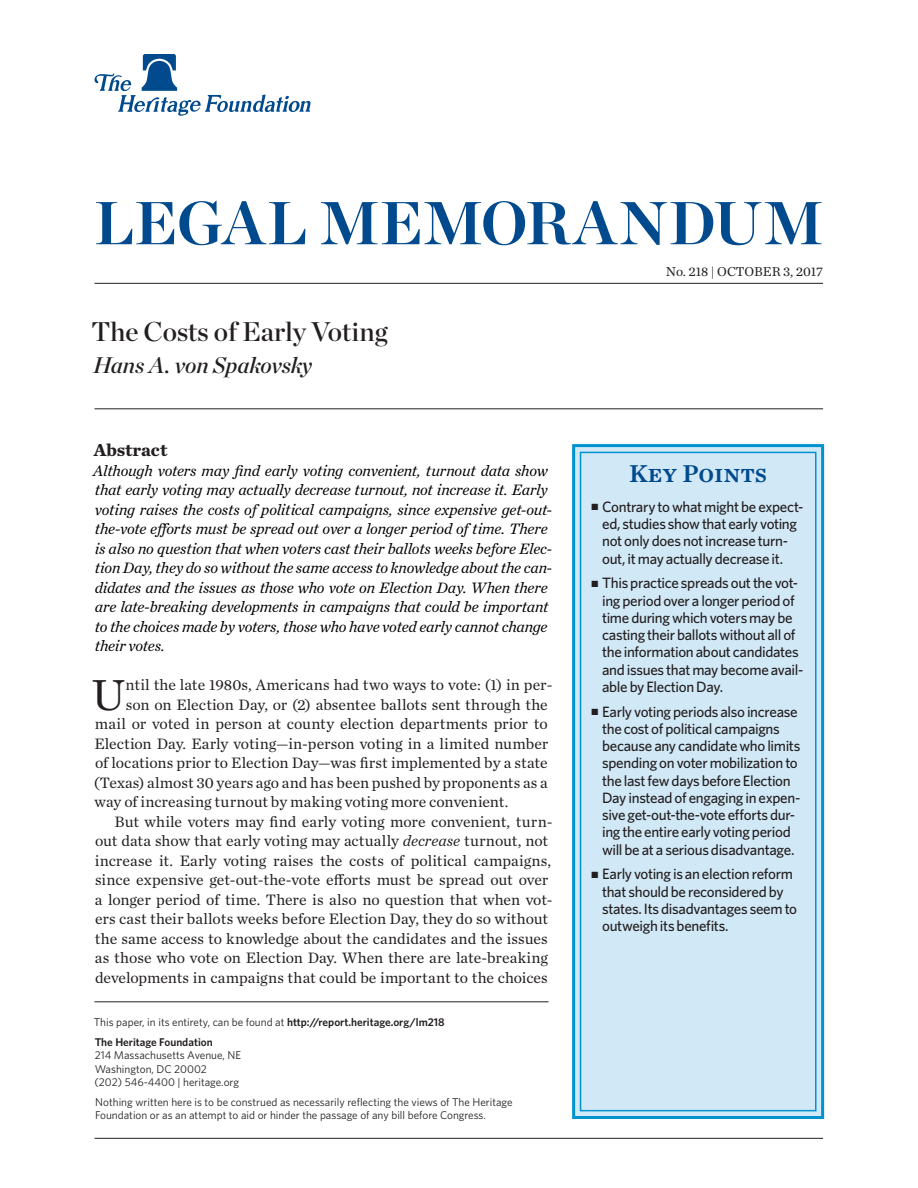
<style>
.page{position:relative;width:918px;height:1188px;background:#fff}
.page>*{position:absolute;margin:0;border:0;box-sizing:border-box;transform-origin:0 0}
.t1{font:60.45px "Chronicle Display Bold SC800";color:#004a8d}
.Body_Text__Drop_Cap{font:45.45px "Chronicle Text G1";color:#231f20}
.t2{font:27px "Chronicle Display Semi";color:#231f20}
.t3{font:25.5px "Chronicle Text G1 Semi";color:#004a8d}
.Byline{font:italic 22.5px "Chronicle Display Semi";color:#231f20}
.Main_Header{font:700 18px "Chronicle Text G1";color:#231f20}
.Abstract{font:italic 15.75px/19.5px "Chronicle Text G1";letter-spacing:-.015em;color:#000}
.Body_Text{font:15.75px/19.5px "Chronicle Text G1";letter-spacing:-.005em;color:#231f20}
.Body_Text__Drop_Cap-2{font:15.75px "Chronicle Text G1";letter-spacing:-.005em;color:#231f20}
.t4{font:500 15px/17.2px "Whitney";letter-spacing:-.025em;color:#231f20}
.Dateline{font:13.5px "Chronicle Text G1";color:#231f20}
.Disclaimer{font:11.25px/13.5px "Whitney";color:#231f20}
.THF_Address_Block{font:11.25px "Whitney";color:#231f20}
.First_Line{font:11.25px "Whitney";color:#231f20}
.THF_Address_Block-2{font:600 11.25px "Whitney";color:#231f20}
.s1{font-style:italic}
.s2{font-weight:600}
</style>
<div class="page">
<svg style="left:94px;top:54px;width:217px;height:62px"></svg>
<div style="left:572px;top:444px;width:252px;height:675px;background:#d1e8f6;border:3px solid #0093d0"></div>
<div style="left:580px;top:452px;width:237px;height:659px;border:2px solid #0093d0"></div>
<hr style="left:94px;top:1138px;width:729px;height:1px;background:#231f20">
<hr style="left:94px;top:1002px;width:455px;height:1px;background:#231f20">
<hr style="left:94px;top:283px;width:729px;height:1px;background:#231f20">
<hr style="left:94px;top:409px;width:729px;height:1px;background:#231f20">
<h1 class="t1" style="left:94px;top:174px;width:731px">LEGAL MEMORANDUM</h1>
<p class="t2" style="left:92px;top:311px;width:297px">The Costs of Early Voting</p>
<p class="Byline" style="left:93px;top:347px;width:221px">Hans A. von Spakovsky</p>
<p class="Main_Header" style="left:94px;top:435px;width:75px">Abstract</p>
<p class="Abstract" style="left:93px;top:460px;width:461px">Although voters may find early voting convenient, turnout data show that early voting may actually decrease turnout, not increase it. Early voting raises the costs of political campaigns, since expensive get-out&shy;the-vote efforts must be spread out over a longer period of time. There is also no question that when voters cast their ballots weeks before Elec&shy;tion Day, they do so without the same access to knowledge about the can&shy;didates and the issues as those who vote on Election Day. When there are late-breaking developments in campaigns that could be important to the choices made by voters, those who have voted early cannot change their votes.</p>
<p class="Body_Text__Drop_Cap" style="left:92px;top:660px;width:35px">U</p>
<p class="Body_Text__Drop_Cap-2" style="left:126px;top:673px;width:428px">ntil the late 1980s, Americans had two ways to vote: (1) in per-</p>
<p class="Body_Text__Drop_Cap-2" style="left:126px;top:692px;width:423px">son on Election Day, or (2) absentee ballots sent through the</p>
<p class="Body_Text__Drop_Cap-2" style="left:95px;top:712px;width:455px">mail or voted in person at county election departments prior to</p>
<p class="Body_Text__Drop_Cap-2" style="left:94px;top:731px;width:455px">Election Day. Early voting—in-person voting in a limited number</p>
<p class="Body_Text__Drop_Cap-2" style="left:95px;top:751px;width:454px">of locations prior to Election Day—was first implemented by a state</p>
<p class="Body_Text__Drop_Cap-2" style="left:94px;top:770px;width:455px">(Texas) almost 30 years ago and has been pushed by proponents as a</p>
<p class="Body_Text__Drop_Cap-2" style="left:95px;top:790px;width:415px">way of increasing turnout by making voting more convenient.</p>
<p class="Body_Text" style="left:95px;top:811px;width:459px;text-indent:20px">But while voters may find early voting more convenient, turn&shy;out data show that early voting may actually <span class="s1">decrease</span> turnout, not increase it. Early voting raises the costs of political campaigns, since expensive get-out-the-vote efforts must be spread out over a longer period of time. There is also no question that when vot&shy;ers cast their ballots weeks before Election Day, they do so without the same access to knowledge about the candidates and the issues as those who vote on Election Day. When there are late-breaking developments in campaigns that could be important to the choices</p>
<p class="First_Line" style="left:94px;top:1015px;width:352px">This paper, in its entirety, can be found at <span class="s2">http://report.heritage.org/lm218</span></p>
<p class="THF_Address_Block-2" style="left:95px;top:1034px;width:120px">The Heritage Foundation</p>
<p class="THF_Address_Block" style="left:95px;top:1048px;width:148px">214 Massachusetts Avenue, NE</p>
<p class="THF_Address_Block" style="left:95px;top:1061px;width:114px">Washington, DC 20002</p>
<p class="THF_Address_Block" style="left:94px;top:1075px;width:146px">(202) 546-4400 | heritage.org</p>
<p class="Disclaimer" style="left:95px;top:1095px;width:419px">Nothing written here is to be construed as necessarily reflecting the views of The Heritage<br>Foundation or as an attempt to aid or hinder the passage of any bill before Congress.</p>
<p class="Dateline" style="left:666px;top:262px;width:159px">No. 218 | October 3, 2017</p>
<h3 class="t3" style="left:629px;top:454px;width:139px">Key Points</h3>
<p class="t4" style="left:602px;top:498px;width:203px;text-indent:-10px">■ Contrary to what might be expect&shy;ed, studies show that early voting not only does not increase turn&shy;out, it may actually decrease it.</p>
<p class="t4" style="left:602px;top:574px;width:203px;text-indent:-10px">■ This practice spreads out the vot&shy;ing period over a longer period of time during which voters may be casting their ballots without all of the information about candidates and issues that may become avail&shy;able by Election Day.</p>
<p class="t4" style="left:602px;top:702px;width:200px;text-indent:-10px">■ Early voting periods also increase the cost of political campaigns because any candidate who limits spending on voter mobilization to the last few days before Election Day instead of engaging in expen&shy;sive get-out-the-vote efforts dur&shy;ing the entire early voting period will be at a serious disadvantage.</p>
<p class="t4" style="left:602px;top:865px;width:196px;text-indent:-10px">■ Early voting is an election reform that should be reconsidered by states. Its disadvantages seem to outweigh its benefits.</p>
</div>
